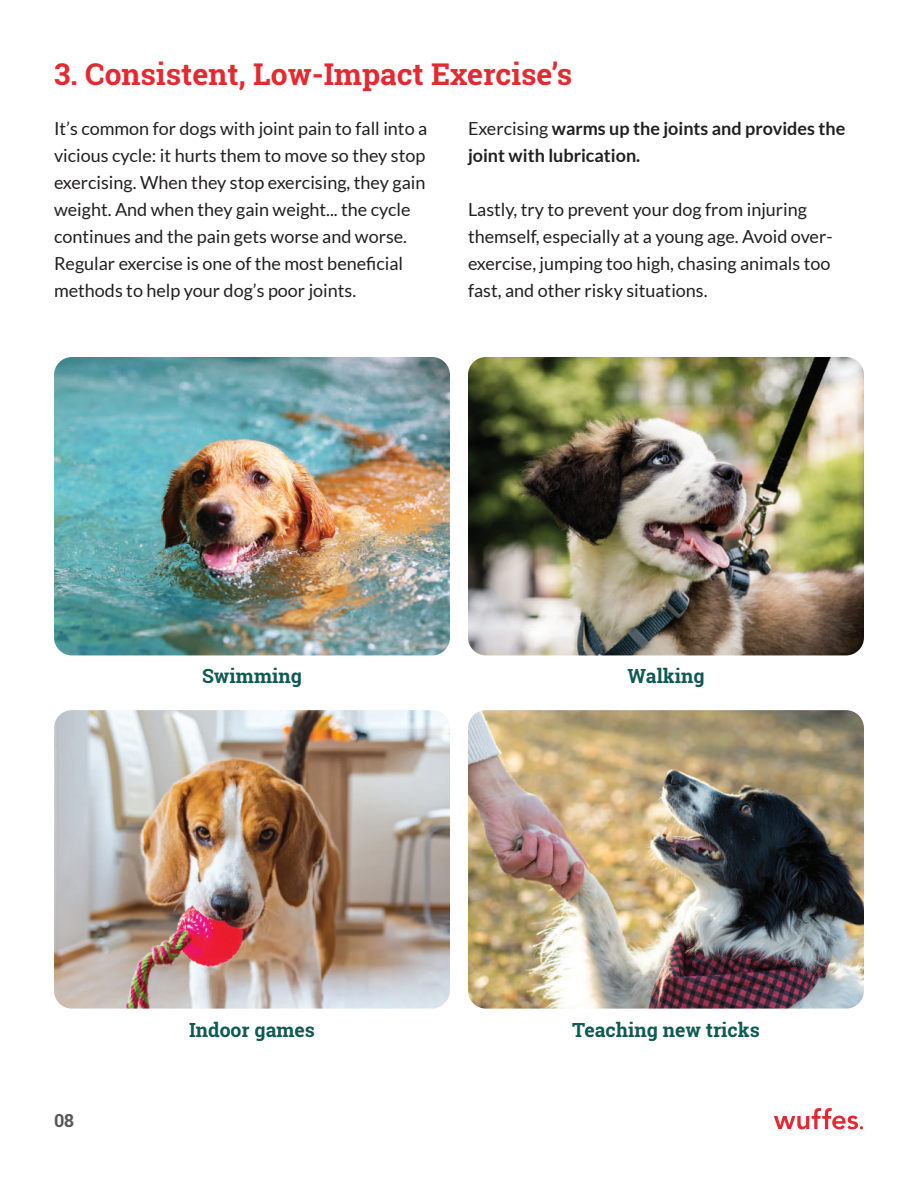
<style>
.page{position:relative;width:918px;height:1188px;background:#fff}
.page>*{position:absolute;margin:0;border:0;box-sizing:border-box;transform-origin:0 0}
.t1{font:700 30px "Roboto Slab";color:#e42a31}
.t2{font:700 19.5px "Roboto Slab";color:#0f5a52}
.t3{font:18px/27px "Lato";color:#231f20}
.t4{font:700 18px/27px "Lato";color:#231f20}
.t5{font:700 18px "Roboto Slab";color:#57585a}
.s1{font-weight:400}
</style>
<div class="page">
<svg style="left:774px;top:1108px;width:89px;height:22px"></svg>
<img style="left:54px;top:357px;width:396px;height:298px">
<img style="left:54px;top:710px;width:396px;height:299px">
<img style="left:468px;top:357px;width:396px;height:298px">
<img style="left:468px;top:710px;width:396px;height:299px">
<h1 class="t1" style="left:54px;top:54px;width:520px">3. Consistent, Low-Impact Exercise’s</h1>
<p class="t3" style="left:54px;top:115px;width:375px">It’s common for dogs with joint pain to fall into a vicious cycle: it hurts them to move so they stop exercising. When they stop exercising, they gain weight. And when they gain weight... the cycle continues and the pain gets worse and worse.<br>Regular exercise is one of the most beneficial methods to help your dog’s poor joints.</p>
<p class="t4" style="left:468px;top:115px;width:379px"><span class="s1">Exercising</span> warms up the joints and provides the joint with lubrication.</p>
<p class="t3" style="left:468px;top:196px;width:366px">Lastly, try to prevent your dog from injuring themself, especially at a young age. Avoid over&shy;exercise, jumping too high, chasing animals too fast, and other risky situations.</p>
<p class="t2" style="left:202px;top:663px;width:101px">Swimming</p>
<p class="t5" style="left:54px;top:1108px;width:22px">08</p>
<p class="t2" style="left:189px;top:1016px;width:127px">Indoor games</p>
<p class="t2" style="left:628px;top:663px;width:78px">Walking</p>
<p class="t2" style="left:572px;top:1016px;width:189px">Teaching new tricks</p>
</div>
